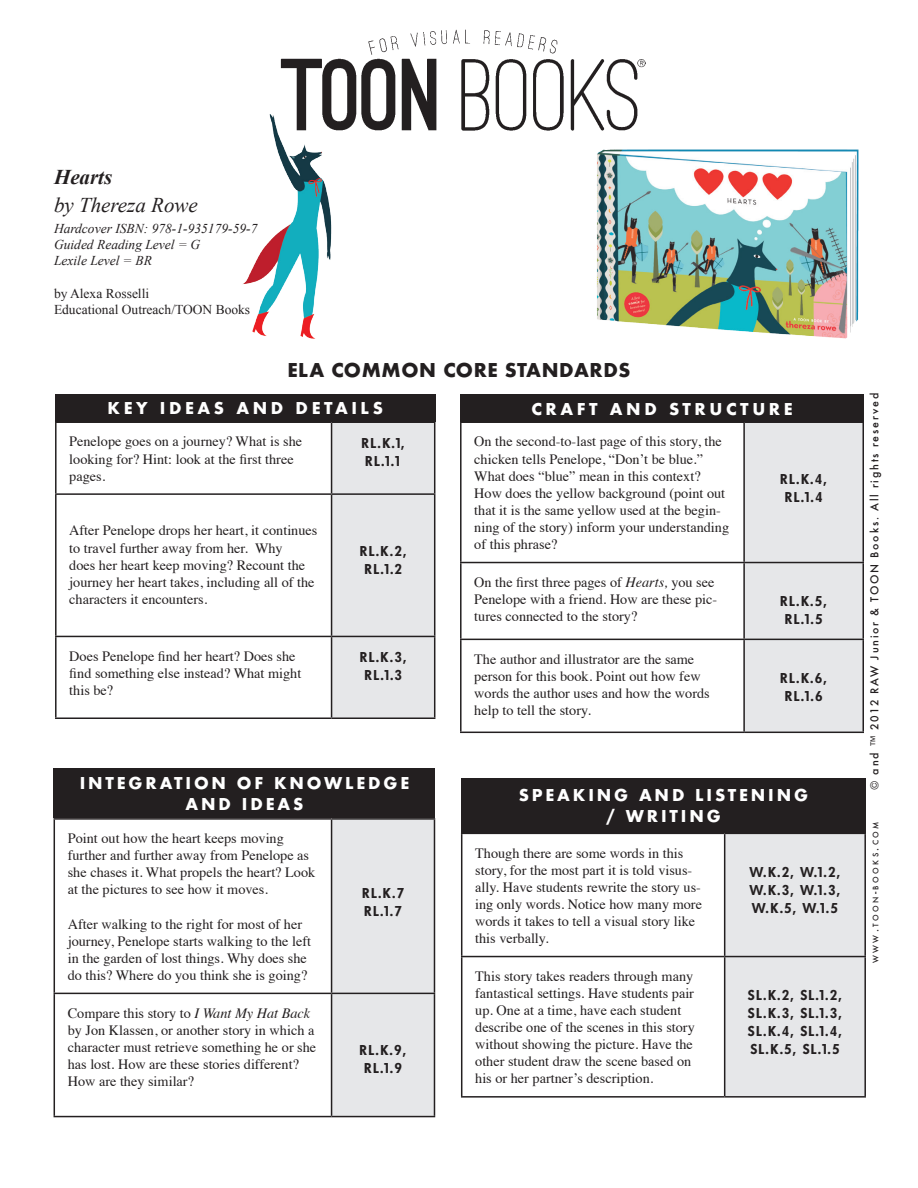
<style>
.page{position:relative;width:918px;height:1188px;background:#fff}
.page>*{position:absolute;margin:0;border:0;box-sizing:border-box;transform-origin:0 0}
.t1{font:21px "Futura Bld";letter-spacing:.03em;color:#231f20}
.t2{font:italic 21px "Times New Roman";color:#231f20}
.t3{font:italic 700 21px "Times New Roman";color:#231f20}
.t4{font:18px/21px "Futura Bld";letter-spacing:.16em;color:#fff;text-align:center}
.t5{font:18px "Futura Bld";letter-spacing:.2em;color:#fff}
.t6{font:15px/18px "Futura Hvy";letter-spacing:.05em;color:#231f20;text-align:center}
.t7{font:14.25px/17.1px "Times";color:#231f20}
.t8{font:italic 13.5px/16.2px "Times New Roman";color:#231f20}
.t9{font:13.5px "Times New Roman";color:#231f20}
.t10{font:12px "Futura Mdm";letter-spacing:.15em;color:#231f20}
.t11{font:8.4px "Futura Mdm";letter-spacing:.285em;color:#231f20}
.s1{font-style:italic}
.s2{font-size:12px}
</style>
<div class="page">
<div style="left:55px;top:394px;width:380px;height:28px;background:#231f20"></div>
<div style="left:54px;top:769px;width:381px;height:49px;background:#231f20"></div>
<div style="left:460px;top:394px;width:404px;height:27px;background:#231f20"></div>
<div style="left:332px;top:423px;width:102px;height:294px;background:#e6e7e9"></div>
<hr style="left:55px;top:421px;width:277px;height:2px;background:#231f20">
<hr style="left:55px;top:423px;width:2px;height:70px;background:#231f20">
<hr style="left:332px;top:421px;width:103px;height:2px;background:#231f20">
<hr style="left:331px;top:423px;width:1px;height:70px;background:#231f20">
<hr style="left:434px;top:423px;width:1px;height:70px;background:#231f20">
<hr style="left:55px;top:493px;width:277px;height:2px;background:#231f20">
<hr style="left:55px;top:495px;width:2px;height:141px;background:#231f20">
<hr style="left:332px;top:493px;width:103px;height:2px;background:#231f20">
<hr style="left:331px;top:495px;width:1px;height:141px;background:#231f20">
<hr style="left:434px;top:495px;width:1px;height:141px;background:#231f20">
<hr style="left:55px;top:636px;width:277px;height:1px;background:#231f20">
<hr style="left:55px;top:637px;width:2px;height:80px;background:#231f20">
<hr style="left:332px;top:636px;width:103px;height:1px;background:#231f20">
<hr style="left:331px;top:637px;width:1px;height:80px;background:#231f20">
<hr style="left:434px;top:637px;width:1px;height:80px;background:#231f20">
<hr style="left:55px;top:717px;width:277px;height:2px;background:#231f20">
<hr style="left:332px;top:717px;width:103px;height:2px;background:#231f20">
<div style="left:332px;top:820px;width:102px;height:296px;background:#e6e7e9"></div>
<hr style="left:54px;top:818px;width:278px;height:2px;background:#231f20">
<hr style="left:54px;top:820px;width:1px;height:173px;background:#231f20">
<hr style="left:332px;top:818px;width:103px;height:2px;background:#231f20">
<hr style="left:331px;top:820px;width:1px;height:173px;background:#231f20">
<hr style="left:434px;top:820px;width:1px;height:173px;background:#231f20">
<hr style="left:54px;top:993px;width:278px;height:1px;background:#231f20">
<hr style="left:54px;top:994px;width:1px;height:122px;background:#231f20">
<hr style="left:332px;top:993px;width:103px;height:1px;background:#231f20">
<hr style="left:331px;top:994px;width:1px;height:122px;background:#231f20">
<hr style="left:434px;top:994px;width:1px;height:122px;background:#231f20">
<hr style="left:54px;top:1116px;width:278px;height:1px;background:#231f20">
<hr style="left:332px;top:1116px;width:103px;height:1px;background:#231f20">
<div style="left:745px;top:423px;width:117px;height:309px;background:#e6e7e9"></div>
<hr style="left:460px;top:421px;width:284px;height:2px;background:#231f20">
<hr style="left:460px;top:423px;width:2px;height:139px;background:#231f20">
<hr style="left:744px;top:421px;width:120px;height:2px;background:#231f20">
<hr style="left:743px;top:423px;width:2px;height:139px;background:#231f20">
<hr style="left:862px;top:423px;width:2px;height:139px;background:#231f20">
<hr style="left:460px;top:562px;width:284px;height:1px;background:#231f20">
<hr style="left:460px;top:563px;width:2px;height:76px;background:#231f20">
<hr style="left:744px;top:562px;width:120px;height:1px;background:#231f20">
<hr style="left:743px;top:563px;width:2px;height:76px;background:#231f20">
<hr style="left:862px;top:563px;width:2px;height:76px;background:#231f20">
<hr style="left:460px;top:639px;width:284px;height:1px;background:#231f20">
<hr style="left:460px;top:640px;width:2px;height:92px;background:#231f20">
<hr style="left:744px;top:639px;width:120px;height:1px;background:#231f20">
<hr style="left:743px;top:640px;width:2px;height:92px;background:#231f20">
<hr style="left:862px;top:640px;width:2px;height:92px;background:#231f20">
<hr style="left:460px;top:732px;width:284px;height:1px;background:#231f20">
<hr style="left:744px;top:732px;width:120px;height:1px;background:#231f20">
<div style="left:725px;top:834px;width:139px;height:262px;background:#e6e7e9"></div>
<hr style="left:461px;top:833px;width:264px;height:1px;background:#231f20">
<hr style="left:461px;top:834px;width:1px;height:122px;background:#231f20">
<hr style="left:725px;top:833px;width:141px;height:1px;background:#231f20">
<hr style="left:724px;top:834px;width:1px;height:122px;background:#231f20">
<hr style="left:864px;top:834px;width:2px;height:122px;background:#231f20">
<hr style="left:461px;top:956px;width:264px;height:1px;background:#231f20">
<hr style="left:461px;top:957px;width:1px;height:139px;background:#231f20">
<hr style="left:725px;top:956px;width:141px;height:1px;background:#231f20">
<hr style="left:724px;top:957px;width:1px;height:139px;background:#231f20">
<hr style="left:864px;top:957px;width:2px;height:139px;background:#231f20">
<hr style="left:461px;top:1096px;width:264px;height:2px;background:#231f20">
<hr style="left:725px;top:1096px;width:141px;height:2px;background:#231f20">
<div style="left:461px;top:778px;width:405px;height:55px;background:#231f20"></div>
<img style="left:596px;top:149px;width:263px;height:190px">
<img style="left:243px;top:143px;width:89px;height:196px">
<img style="left:269px;top:29px;width:377px;height:114px">
<p class="t3" style="left:54px;top:163px;width:60px">Hearts</p>
<p class="t2" style="left:54px;top:191px;width:145px">by Thereza Rowe</p>
<p class="t8" style="left:54px;top:220px;width:205px">Hardcover ISBN: 978-1-935179-59-7</p>
<p class="t8" style="left:54px;top:236px;width:148px">Guided Reading Level = G<br>Lexile Level = BR</p>
<p class="t9" style="left:54px;top:284px;width:97px">by Alexa Rosselli</p>
<p class="t9" style="left:54px;top:300px;width:198px">Educational Outreach/TOON Books</p>
<p class="t1" style="left:287px;top:356px;width:345px">ELA COMMON CORE STANDARDS</p>
<p class="t5" style="left:108px;top:396px;width:277px">KEY IDEAS AND DETAILS</p>
<p class="t7" style="left:69px;top:432px;width:234px">Penelope goes on a journey? What is she looking for? Hint: look at the first three pages.</p>
<p class="t6" style="left:361px;top:435px;width:45px;text-align:left">RL.K.1,<br>RL.1.1</p>
<p class="t7" style="left:69px;top:521px;width:250px">After Penelope drops her heart, it continues to travel further away from her. Why<br>does her heart keep moving? Recount the journey her heart takes, including all of the characters it encounters.</p>
<p class="t6" style="left:359px;top:543px;width:49px">RL.K.2,<br>RL.1.2</p>
<p class="t7" style="left:69px;top:646px;width:234px">Does Penelope find her heart? Does she find something else instead? What might this be?</p>
<p class="t6" style="left:359px;top:649px;width:49px">RL.K.3,<br>RL.1.3</p>
<p class="t4" style="left:80px;top:774px;width:331px">INTEGRATION OF KNOWLEDGE<br>AND IDEAS</p>
<p class="t7" style="left:68px;top:829px;width:249px">Point out how the heart keeps moving further and further away from Penelope as she chases it. What propels the heart? Look at the pictures to see how it moves.</p>
<p class="t7" style="left:68px;top:914px;width:245px">After walking to the right for most of her journey, Penelope starts walking to the left in the garden of lost things. Why does she do this? Where do you think she is going?</p>
<p class="t7" style="left:68px;top:1003px;width:250px">Compare this story to <span class="s1">I Want My Hat Back </span>by Jon Klassen, or another story in which a character must retrieve something he or she has lost. How are these stories different?<br>How are they similar?</p>
<p class="t6" style="left:362px;top:886px;width:44px">RL.K.7</p>
<p class="t6" style="left:364px;top:904px;width:40px">RL.1.7</p>
<p class="t6" style="left:359px;top:1042px;width:49px">RL.K.9,<br>RL.1.9</p>
<p class="t5" style="left:531px;top:397px;width:263px">CRAFT AND STRUCTURE</p>
<p class="t7" style="left:474px;top:432px;width:256px">On the second-to-last page of this story, the chicken tells Penelope, “Don’t be blue.” What does “blue” mean in this context?<br>How does the yellow background (point out that it is the same yellow used at the begin&shy;ning of the story) inform your understanding of this phrase?</p>
<p class="t7" style="left:474px;top:572px;width:244px">On the first three pages of <span class="s1">Hearts,</span> you see<br>Penelope with a friend. How are these pic&shy;tures connected to the story?</p>
<p class="t7" style="left:474px;top:649px;width:237px">The author and illustrator are the same person for this book. Point out how few words the author uses and how the words help to tell the story.</p>
<p class="t6" style="left:780px;top:471px;width:49px">RL.K.4,<br>RL.1.4</p>
<p class="t6" style="left:780px;top:593px;width:49px">RL.K.5,<br>RL.1.5</p>
<p class="t6" style="left:780px;top:670px;width:49px">RL.K.6,<br>RL.1.6</p>
<p class="t4" style="left:519px;top:786px;width:291px">SPEAKING AND LISTENING</p>
<p class="t4" style="left:606px;top:807px;width:116px">/ WRITING</p>
<p class="t7" style="left:475px;top:843px;width:228px">Though there are some words in this story, for the most part it is told visus&shy;ally. Have students rewrite the story us&shy;ing only words. Notice how many more words it takes to tell a visual story like this verbally.</p>
<p class="t7" style="left:475px;top:966px;width:221px">This story takes readers through many fantastical settings. Have students pair up. One at a time, have each student describe one of the scenes in this story without showing the picture. Have the other student draw the scene based on his or her partner’s description.</p>
<p class="t6" style="left:749px;top:864px;width:93px;text-align:justify">W.K.2, W.1.2, W.K.3, W.1.3, W.K.5, W.1.5</p>
<p class="t6" style="left:748px;top:987px;width:96px">SL.K.2, SL.1.2,</p>
<p class="t6" style="left:748px;top:1005px;width:96px;text-align:left">SL.K.3, SL.1.3,<br>SL.K.4, SL.1.4,</p>
<p class="t6" style="left:750px;top:1041px;width:91px">SL.K.5, SL.1.5</p>
<p class="t10" style="left:866px;top:790px;width:398px;rotate:-90deg">© and ™ 2012 RAW Junior &amp; TOON Books. All rights reserved</p>
<p class="t11" style="left:870px;top:963px;width:143px;rotate:-90deg">www<span class="s2">.</span>toon<span class="s2">-</span>books<span class="s2">.</span>com</p>
</div>
